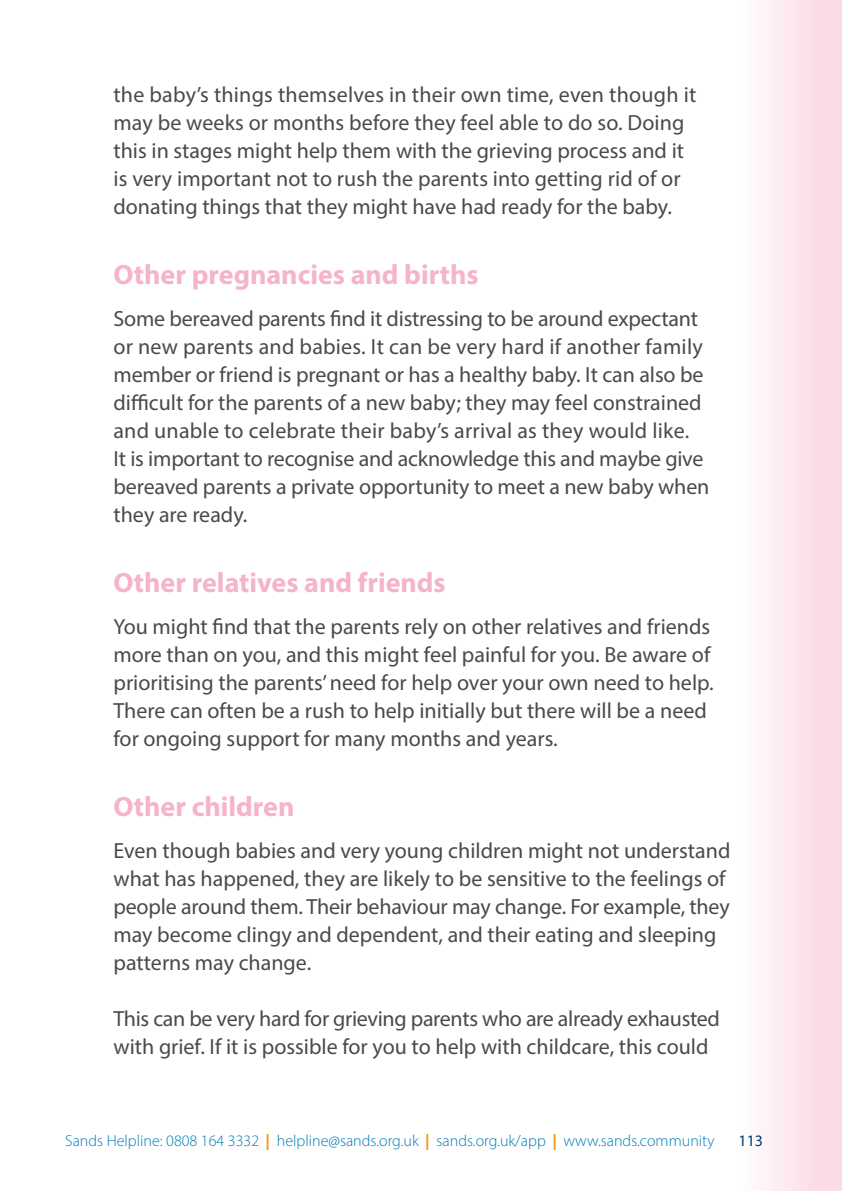
<style>
.page{position:relative;width:842px;height:1191px;background:#fff}
.page>*{position:absolute;margin:0;border:0;box-sizing:border-box;transform-origin:0 0}
.t1{font:700 28px "Myriad Pro";color:#f5b4c7}
.t2{font:22px/28px "Myriad Pro";color:#4a4a49}
.t3{font:300 16px "Myriad Pro";color:#007cb7}
.t4{font:16px "Myriad Pro";color:#003b75}
.s1{font-weight:700;color:#f49600}
</style>
<div class="page">
<div style="left:735px;top:0;width:106px;height:1191px;background:linear-gradient(to right,#fff,#fad5e1)"></div>
<p class="t2" style="left:113px;top:80px;width:584px">the baby’s things themselves in their own time, even though it may be weeks or months before they feel able to do so. Doing this in stages might help them with the grieving process and it is very important not to rush the parents into getting rid of or donating things that they might have had ready for the baby.</p>
<p class="t1" style="left:113px;top:256px;width:367px">Other pregnancies and births</p>
<p class="t2" style="left:113px;top:304px;width:597px">Some bereaved parents find it distressing to be around expectant or new parents and babies. It can be very hard if another family member or friend is pregnant or has a healthy baby. It can also be difficult for the parents of a new baby; they may feel constrained and unable to celebrate their baby’s arrival as they would like.<br>It is important to recognise and acknowledge this and maybe give bereaved parents a private opportunity to meet a new baby when they are ready.</p>
<p class="t1" style="left:113px;top:564px;width:334px">Other relatives and friends</p>
<p class="t2" style="left:113px;top:612px;width:601px">You might find that the parents rely on other relatives and friends more than on you, and this might feel painful for you. Be aware of prioritising the parents’ need for help over your own need to help.<br>There can often be a rush to help initially but there will be a need for ongoing support for many months and years.</p>
<p class="t1" style="left:113px;top:788px;width:182px">Other children</p>
<p class="t2" style="left:113px;top:836px;width:618px">Even though babies and very young children might not understand what has happened, they are likely to be sensitive to the feelings of people around them. Their behaviour may change. For example, they may become clingy and dependent, and their eating and sleeping patterns may change.</p>
<p class="t2" style="left:113px;top:1004px;width:608px">This can be very hard for grieving parents who are already exhausted with grief. If it is possible for you to help with childcare, this could</p>
<p class="t3" style="left:65px;top:1130px;width:650px">Sands Helpline: 0808 164 3332 <span class="s1">|</span> helpline@sands.org.uk <span class="s1">|</span> sands.org.uk/app <span class="s1">|</span> www.sands.community</p>
<p class="t4" style="left:738px;top:1130px;width:26px">113</p>
</div>
